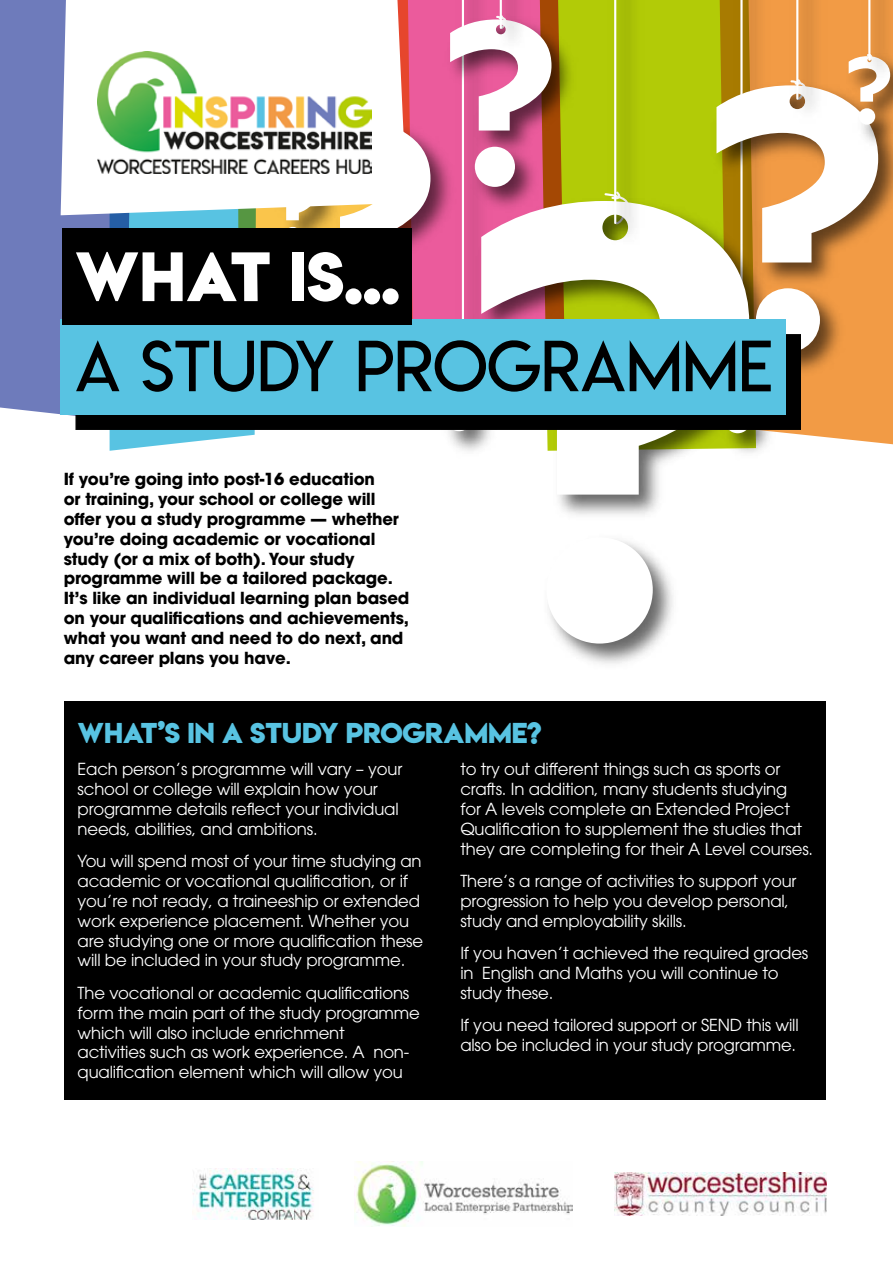
<style>
.page{position:relative;width:893px;height:1263px;background:#fff}
.page>*{position:absolute;margin:0;border:0;box-sizing:border-box;transform-origin:0 0}
.t1{font:69.45px "Lemon Milklight";color:#000}
.t2{font:61.95px "Lemon Milkbold";color:#fff}
.t3{font:25.5px "Lemon Milkbold";letter-spacing:-.01em;color:#58c3e2}
.t4{font:16.5px/19.8px "ITC Avant Garde Pro";letter-spacing:-.01em;color:#fff}
.t5{font:700 16.5px/19.8px "ITC Avant Garde Pro";letter-spacing:-.01em;color:#000}
</style>
<div class="page">
<div style="left:0;top:0;width:110px;height:421px;background:#6e7bbb"></div>
<svg style="left:110px;top:215px;width:152px;height:236px;fill:#58c3e2"></svg>
<div style="left:407px;top:0;width:46px;height:112px;background:#eb5b9c"></div>
<div style="left:532px;top:0;width:170px;height:192px;background:#b2cb07"></div>
<svg style="left:702px;top:0;width:191px;height:445px;background:#e2a63d"></svg>
<img style="left:779px;top:382px;width:25px;height:63px">
<img style="left:732px;top:0;width:41px;height:53px">
<hr style="left:740px;top:0;width:3px;height:331px;background:#fff">
<img style="left:422px;top:429px;width:51px;height:22px">
<div style="left:446px;top:405px;width:26px;height:26px;background:#090909;border-radius:50%"></div>
<img style="left:453px;top:0;width:38px;height:319px">
<hr style="left:462px;top:0;width:2px;height:329px;background:#fff">
<img style="left:473px;top:192px;width:306px;height:472px">
<div style="left:547px;top:537px;width:106px;height:106px;background:#fff;border-radius:50%"></div>
<svg style="left:481px;top:201px;width:268px;height:294px"></svg>
<img style="left:605px;top:0;width:41px;height:254px">
<hr style="left:614px;top:0;width:2px;height:223px;background:#fff">
<img style="left:708px;top:77px;width:185px;height:305px">
<div style="left:756px;top:288px;width:64px;height:64px;background:#fff;border-radius:50%"></div>
<img style="left:788px;top:0;width:40px;height:53px">
<hr style="left:796px;top:0;width:2px;height:99px;background:#fff">
<img style="left:441px;top:11px;width:141px;height:206px">
<div style="left:475px;top:147px;width:40px;height:40px;background:#fff;border-radius:50%"></div>
<svg style="left:450px;top:14px;width:101px;height:117px"></svg>
<img style="left:491px;top:0;width:41px;height:59px">
<hr style="left:500px;top:0;width:2px;height:28px;background:#fff">
<img style="left:407px;top:112px;width:54px;height:207px">
<svg style="left:274px;top:115px;width:156px;height:144px"></svg>
<img style="left:840px;top:48px;width:53px;height:107px">
<svg style="left:716px;top:53px;width:174px;height:209px"></svg>
<img style="left:860px;top:0;width:33px;height:91px">
<hr style="left:868px;top:0;width:2px;height:60px;background:#fff">
<svg style="left:61px;top:0;width:346px;height:215px"></svg>
<img style="left:193px;top:1168px;width:121px;height:51px">
<img style="left:354px;top:1161px;width:219px;height:66px">
<img style="left:614px;top:1173px;width:212px;height:43px">
<img style="left:97px;top:51px;width:274px;height:122px">
<div style="left:76px;top:334px;width:725px;height:95px;background:#000"></div>
<div style="left:61px;top:319px;width:725px;height:95px;background:#58c3e2"></div>
<div style="left:65px;top:702px;width:761px;height:398px;background:#000"></div>
<div style="left:62px;top:229px;width:350px;height:96px;background:#000"></div>
<h2 class="t2" style="left:75px;top:232px;width:327px">WHAT IS...</h2>
<h1 class="t1" style="left:75px;top:324px;width:699px">A STUDY PROGRAMME</h1>
<p class="t5" style="left:64px;top:469px;width:347px">If you’re going into post-16 education<br>or training, your school or college will offer you a study programme — whether you’re doing academic or vocational study (or a mix of both). Your study programme will be a tailored package.<br>It’s like an individual learning plan based on your qualifications and achievements, what you want and need to do next, and any career plans you have.</p>
<h3 class="t3" style="left:78px;top:714px;width:466px">WHAT’S IN A STUDY PROGRAMME?</h3>
<p class="t4" style="left:78px;top:759px;width:326px">Each person’s programme will vary – your school or college will explain how your programme details reflect your individual needs, abilities, and ambitions.</p>
<p class="t4" style="left:78px;top:851px;width:347px">You will spend most of your time studying an academic or vocational qualification, or if you’re not ready, a traineeship or extended work experience placement. Whether you are studying one or more qualification these will be included in your study programme.</p>
<p class="t4" style="left:78px;top:983px;width:344px">The vocational or academic qualifications form the main part of the study programme which will also include enrichment<br>activities such as work experience. A non&shy;qualification element which will allow you</p>
<p class="t4" style="left:460px;top:759px;width:354px">to try out different things such as sports or crafts. In addition, many students studying<br>for A levels complete an Extended Project Qualification to supplement the studies that they are completing for their A Level courses.</p>
<p class="t4" style="left:460px;top:871px;width:338px">There’s a range of activities to support your progression to help you develop personal, study and employability skills.</p>
<p class="t4" style="left:460px;top:943px;width:350px">If you haven’t achieved the required grades in English and Maths you will continue to study these.</p>
<p class="t4" style="left:460px;top:1015px;width:340px">If you need tailored support or SEND this will also be included in your study programme.</p>
</div>
